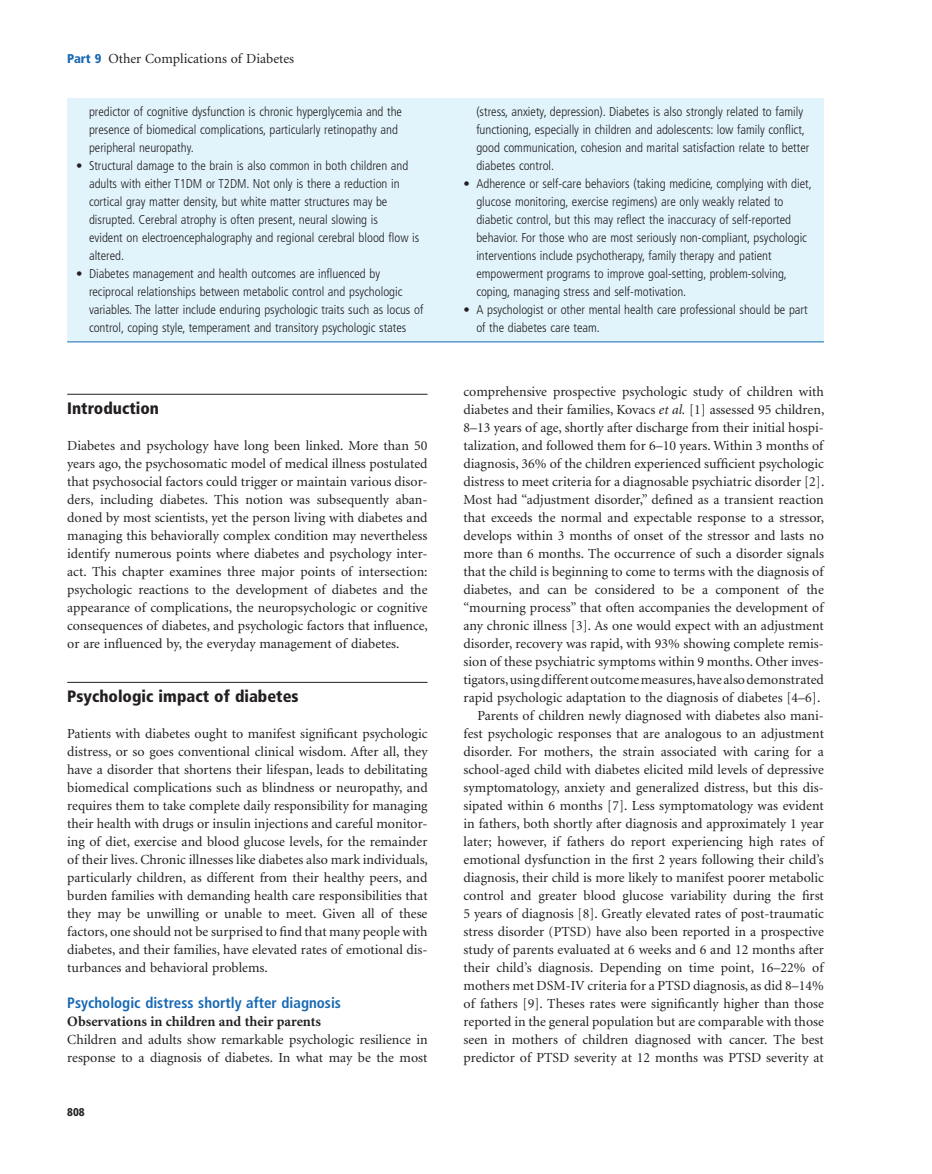
<style>
.page{position:relative;width:932px;height:1174px;background:#fff}
.page>*{position:absolute;margin:0;border:0;box-sizing:border-box;transform-origin:0 0}
.t1{font:900 condensed 16.5px "Frutiger";color:#231f20}
.t2{font:700 condensed 15px "Frutiger";color:#1768b4}
.t3{font:700 14.25px "Minion";color:#231f20}
.t4{font:13.8px/18px "Minion";color:#231f20;text-align:justify}
.t5{font:300 condensed 12.75px/18px "Frutiger";color:#231f20}
.t6{font:900 condensed 11.25px "Frutiger";color:#231f20}
.s1{font-family:"Frutiger";font-weight:900;font-stretch:condensed;font-size:12.75px;color:#1768b4}
.s2{font-weight:700}
.s3{font-style:italic}
</style>
<div class="page">
<div style="left:67px;top:98px;width:756px;height:243px;background:#e1f4fc"></div>
<hr style="left:67px;top:341px;width:756px;height:1px;background:#1768b4">
<hr style="left:67px;top:394px;width:360px;height:1px;background:#231f20">
<hr style="left:67px;top:682px;width:360px;height:1px;background:#231f20">
<p class="t4" style="left:67px;top:51px;width:228px"><span class="s1">Part 9</span> Other Complications of Diabetes</p>
<p class="t5" style="left:89px;top:104px;width:314px">predictor of cognitive dysfunction is chronic hyperglycemia and the presence of biomedical complications, particularly retinopathy and peripheral neuropathy.</p>
<p class="t5" style="left:89px;top:158px;width:332px;text-indent:-13px"><span class="s2">•</span> Structural damage to the brain is also common in both children and adults with either T1DM or T2DM. Not only is there a reduction in cortical gray matter density, but white matter structures may be disrupted. Cerebral atrophy is often present, neural slowing is<br>evident on electroencephalography and regional cerebral blood flow is altered.</p>
<p class="t5" style="left:89px;top:266px;width:336px;text-indent:-13px"><span class="s2">•</span> Diabetes management and health outcomes are influenced by reciprocal relationships between metabolic control and psychologic variables. The latter include enduring psychologic traits such as locus of control, coping style, temperament and transitory psychologic states</p>
<p class="t1" style="left:67px;top:402px;width:93px">Introduction</p>
<p class="t4" style="left:67px;top:438px;width:362px">Diabetes and psychology have long been linked. More than 50 years ago, the psychosomatic model of medical illness postulated that psychosocial factors could trigger or maintain various disor&shy;ders, including diabetes. This notion was subsequently aban&shy;doned by most scientists, yet the person living with diabetes and managing this behaviorally complex condition may nevertheless identify numerous points where diabetes and psychology inter&shy;act. This chapter examines three major points of intersection: psychologic reactions to the development of diabetes and the appearance of complications, the neuropsychologic or cognitive consequences of diabetes, and psychologic factors that influence, or are influenced by, the everyday management of diabetes.</p>
<p class="t1" style="left:67px;top:690px;width:233px">Psychologic i mpact of d iabetes</p>
<p class="t4" style="left:67px;top:726px;width:362px">Patients with diabetes ought to manifest significant psychologic distress, or so goes conventional clinical wisdom. After all, they have a disorder that shortens their lifespan, leads to debilitating biomedical complications such as blindness or neuropathy, and requires them to take complete daily responsibility for managing their health with drugs or insulin injections and careful monitor&shy;ing of diet, exercise and blood glucose levels, for the remainder of their lives. Chronic illnesses like diabetes also mark individuals, particularly children, as different from their healthy peers, and burden families with demanding health care responsibilities that they may be unwilling or unable to meet. Given all of these factors, one should not be surprised to find that many people with diabetes, and their families, have elevated rates of emotional dis&shy;turbances and behavioral problems.</p>
<p class="t2" style="left:67px;top:997px;width:275px">Psychologic d istress s hortly a fter d iagnosis</p>
<p class="t3" style="left:67px;top:1016px;width:255px">Observations in c hildren and t heir p arents</p>
<p class="t4" style="left:67px;top:1032px;width:362px">Children and adults show remarkable psychologic resilience in response to a diagnosis of diabetes. In what may be the most</p>
<p class="t6" style="left:67px;top:1108px;width:19px">808</p>
<p class="t5" style="left:476px;top:104px;width:334px">(stress, anxiety, depression). Diabetes is also strongly related to family functioning, especially in children and adolescents: low family conflict, good communication, cohesion and marital satisfaction relate to better diabetes control.</p>
<p class="t5" style="left:476px;top:176px;width:337px;text-indent:-13px"><span class="s2">•</span> Adherence or self - care behaviors (taking medicine, complying with diet, glucose monitoring, exercise regimens) are only weakly related to diabetic control, but this may reflect the inaccuracy of self - reported behavior. For those who are most seriously non - compliant, psychologic interventions include psychotherapy, family therapy and patient empowerment programs to improve goal - setting, problem - solving, coping, managing stress and self - motivation.</p>
<p class="t5" style="left:476px;top:302px;width:333px;text-indent:-13px"><span class="s2">•</span> A psychologist or other mental health care professional should be part of the diabetes care team.</p>
<p class="t4" style="left:463px;top:383px;width:362px;text-align:right">comprehensive prospective psychologic study of children with diabetes and their families, Kovacs <span class="s3">et al.</span> [1] assessed 95 children, 8 – 13 years of age, shortly after discharge from their initial hospi&shy;talization, and followed them for 6 – 10 years. Within 3 months of diagnosis, 36% of the children experienced sufficient psychologic distress to meet criteria for a diagnosable psychiatric disorder [2] .<br>Most had “ adjustment disorder,” defined as a transient reaction that exceeds the normal and expectable response to a stressor, develops within 3 months of onset of the stressor and lasts no more than 6 months. The occurrence of such a disorder signals that the child is beginning to come to terms with the diagnosis of diabetes, and can be considered to be a component of the “ mourning process ” that often accompanies the development of any chronic illness [3] . As one would expect with an adjustment disorder, recovery was rapid, with 93% showing complete remis&shy;sion of these psychiatric symptoms within 9 months. Other inves&shy;tigators, using different outcome measures, have also demonstrated rapid psychologic adaptation to the diagnosis of diabetes [4 – 6] .<br>Parents of children newly diagnosed with diabetes also mani&shy;fest psychologic responses that are analogous to an adjustment disorder. For mothers, the strain associated with caring for a school - aged child with diabetes elicited mild levels of depressive symptomatology, anxiety and generalized distress, but this dis&shy;sipated within 6 months [7] . Less symptomatology was evident in fathers, both shortly after diagnosis and approximately 1 year later; however, if fathers do report experiencing high rates of emotional dysfunction in the first 2 years following their child ’ s diagnosis, their child is more likely to manifest poorer metabolic control and greater blood glucose variability during the first 5 years of diagnosis [8] . Greatly elevated rates of post - traumatic stress disorder (PTSD) have also been reported in a prospective study of parents evaluated at 6 weeks and 6 and 12 months after their child ’ s diagnosis. Depending on time point, 16 – 22% of mothers met DSM - IV criteria for a PTSD diagnosis, as did 8 – 14% of fathers [9] . Theses rates were significantly higher than those reported in the general population but are comparable with those seen in mothers of children diagnosed with cancer. The best predictor of PTSD severity at 12 months was PTSD severity at</p>
</div>
